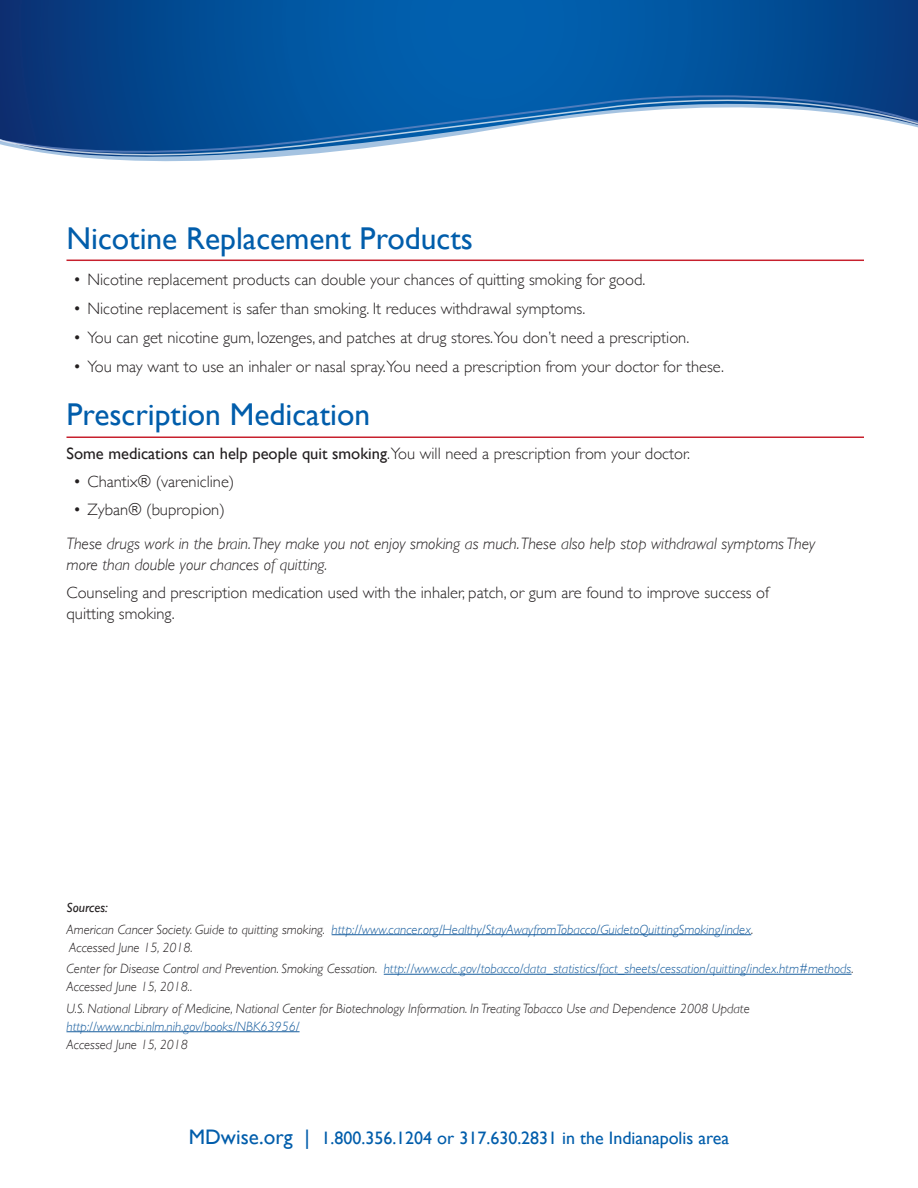
<style>
.page{position:relative;width:918px;height:1188px;background:#fff}
.page>*{position:absolute;margin:0;border:0;box-sizing:border-box;transform-origin:0 0}
.Body{font:31.5px "Gill Sans";color:#015dab}
.t1{font:18px "Gill Sans";color:#015dab}
.Body-2{font:300 16.5px/21px "Gill Sans";color:#231f20}
.Body-3{font:italic 300 16.5px/21px "Gill Sans";color:#231f20}
.t2{font:italic 300 13.5px/18px "Gill Sans";color:#175d9e}
.t3{font:italic 300 13.5px/18px "Gill Sans";color:#231f20}
.t4{font:italic 13.5px "Gill Sans";color:#231f20}
.s1{font-weight:400}
.s2{color:#231f20}
.s3{color:#175d9e}
.s4{font-size:21px}
</style>
<div class="page">
<svg style="left:0;top:0;width:918px;height:162px;background:#0e589e"></svg>
<svg style="left:0;top:93px;width:918px;height:5px;background:#065099"></svg>
<svg style="left:0;top:98px;width:918px;height:59px"></svg>
<hr style="left:332px;top:934px;width:419px;height:1px;background:#175d9e">
<hr style="left:384px;top:974px;width:468px;height:1px;background:#175d9e">
<hr style="left:67px;top:1031px;width:233px;height:1px;background:#175d9e">
<hr style="left:67px;top:260px;width:797px;height:1px;background:#c7202d">
<hr style="left:67px;top:437px;width:797px;height:1px;background:#c7202d">
<p class="Body" style="left:67px;top:219px;width:408px">Nicotine Replacement Products</p>
<p class="Body-2" style="left:73px;top:268px;width:574px">• Nicotine replacement products can double your chances of quitting smoking for good.</p>
<p class="Body-2" style="left:73px;top:297px;width:514px">• Nicotine replacement is safer than smoking. It reduces withdrawal symptoms.</p>
<p class="Body-2" style="left:73px;top:326px;width:618px">• You can get nicotine gum, lozenges, and patches at drug stores.You don’t need a prescription.</p>
<p class="Body-2" style="left:73px;top:356px;width:652px">• You may want to use an inhaler or nasal spray.You need a prescription from your doctor for these.</p>
<p class="Body" style="left:67px;top:396px;width:305px">Prescription Medication</p>
<p class="Body-2" style="left:67px;top:443px;width:625px"><span class="s1">Some medications can help people quit smoking</span>.You will need a prescription from your doctor.</p>
<p class="Body-2" style="left:73px;top:470px;width:163px">• Chantix® (varenicline)</p>
<p class="Body-2" style="left:73px;top:498px;width:153px">• Zyban® (bupropion)</p>
<p class="Body-3" style="left:67px;top:533px;width:750px">These drugs work in the brain. They make you not enjoy smoking as much. These also help stop withdrawal symptoms They more than double your chances of quitting.</p>
<p class="Body-2" style="left:67px;top:581px;width:704px">Counseling and prescription medication used with the inhaler, patch, or gum are found to improve success of quitting smoking.</p>
<p class="t4" style="left:67px;top:900px;width:43px">Sources:</p>
<p class="t2" style="left:67px;top:920px;width:689px"><span class="s2">American Cancer Society. Guide to quitting smoking.</span> http://www.cancer.org/Healthy/StayAwayfromTobacco/GuidetoQuittingSmoking/index<span class="s2">.</span></p>
<p class="t3" style="left:69px;top:938px;width:125px">Accessed June 15, 2018.</p>
<p class="t2" style="left:67px;top:960px;width:789px"><span class="s2">Center for Disease Control and Prevention. Smoking Cessation.</span> http://www.cdc.gov/tobacco/data_statistics/fact_sheets/cessation/quitting/index.htm#methods<span class="s2">.<br>Accessed June 15, 2018..</span></p>
<p class="t3" style="left:67px;top:999px;width:685px">U.S. National Library of Medicine, National Center for Biotechnology Information. In Treating Tobacco Use and Dependence 2008 Update <span class="s3">http://www.ncbi.nlm.nih.gov/books/NBK63956/</span></p>
<p class="t3" style="left:67px;top:1035px;width:123px">Accessed June 15, 2018</p>
<p class="t1" style="left:189px;top:1127px;width:542px"><span class="s4">MDwise.org |</span> 1.800.356.1204 or 317.630.2831 in the Indianapolis area</p>
</div>
